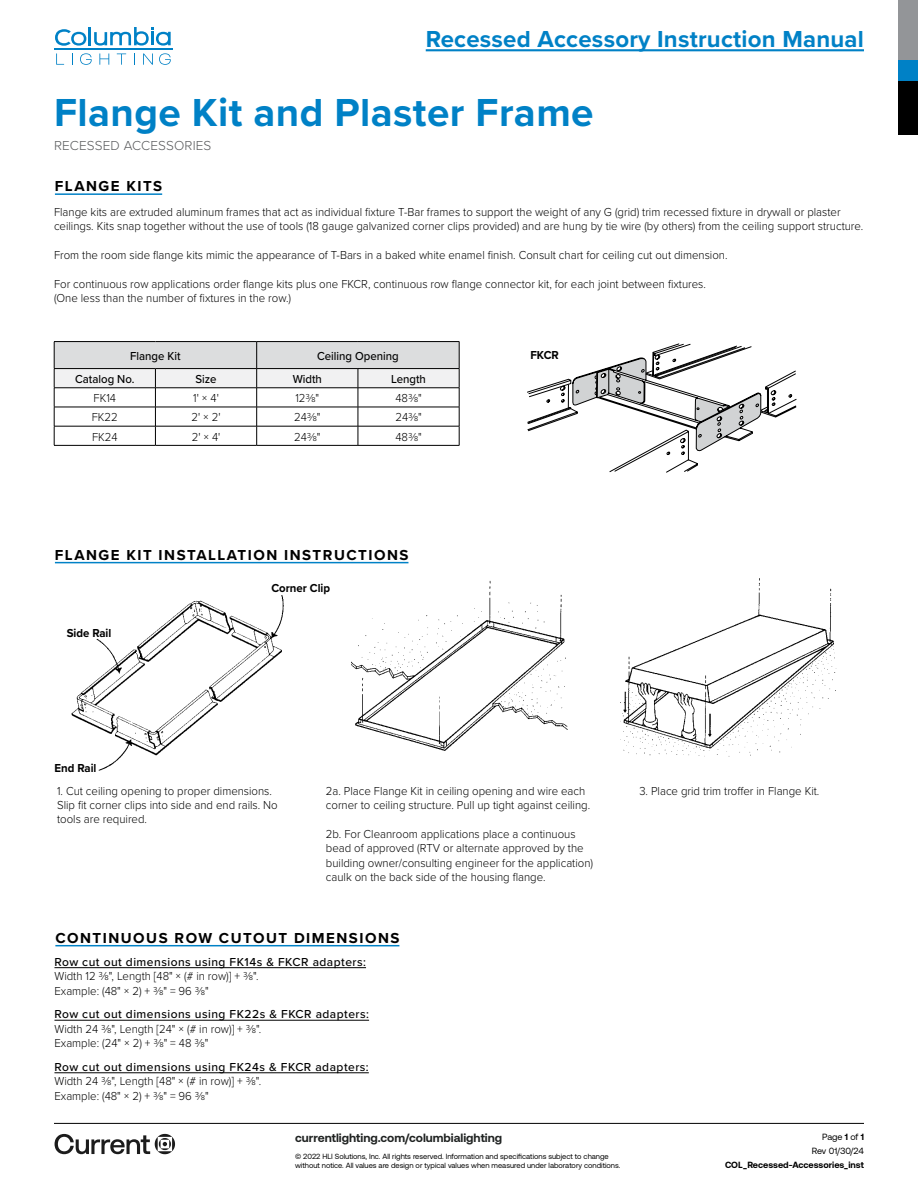
<style>
.page{position:relative;width:918px;height:1188px;background:#fff}
.page>*{position:absolute;margin:0;border:0;box-sizing:border-box;transform-origin:0 0}
.t1{font:700 40.5px "Proxima Nova";letter-spacing:.01em;color:#0081c6}
.t2{font:700 24px "Proxima Nova";letter-spacing:.01em;color:#0081c6}
.t3{font:700 15px "Proxima Nova";letter-spacing:.1em;color:#000}
.t4{font:300 13.5px "Proxima Nova";letter-spacing:.01em;color:#58595b}
.t5{font:300 12px/14.4px "Proxima Nova";color:#000;scale:.95 1}
.t6{font:500 12px "Proxima Nova";letter-spacing:.04em;color:#000}
.t7{font:700 12px "Aeonik";color:#202322}
.t8{font:500 12px "Proxima Nova";color:#000;scale:.95 1}
.t9{font:700 12px "Proxima Nova";color:#000;scale:.95 1}
.t10{font:500 12px "Proxima Nova";letter-spacing:.04em;color:#000;scale:.95 1}
.t11{font:700 9px "Aeonik";color:#000}
.t12{font:9px/14.1px "Aeonik";letter-spacing:-.005em;color:#000;text-align:right}
.t13{font:7.5px/9.8px "Aeonik";color:#000}
.s1{font-weight:700}
</style>
<div class="page">
<div style="left:898px;top:81px;width:20px;height:54px;background:#000"></div>
<div style="left:898px;top:0;width:20px;height:61px;background:#939598"></div>
<div style="left:898px;top:61px;width:20px;height:20px;background:#0081c6"></div>
<hr style="left:426px;top:49px;width:438px;height:2px;background:#0081c6">
<hr style="left:54px;top:1123px;width:810px;height:1px;background:#000">
<svg style="left:55px;top:1134px;width:120px;height:20px"></svg>
<svg style="left:56px;top:53px;width:8px;height:12px"></svg>
<svg style="left:72px;top:53px;width:1px;height:12px"></svg>
<svg style="left:80px;top:53px;width:12px;height:12px"></svg>
<svg style="left:99px;top:53px;width:10px;height:12px"></svg>
<svg style="left:117px;top:53px;width:9px;height:12px"></svg>
<svg style="left:134px;top:53px;width:1px;height:12px"></svg>
<svg style="left:143px;top:53px;width:10px;height:12px"></svg>
<svg style="left:159px;top:53px;width:12px;height:12px"></svg>
<hr style="left:54px;top:49px;width:118px;height:1px;background:#0081c6">
<svg style="left:55px;top:27px;width:116px;height:19px"></svg>
<hr style="left:55px;top:193px;width:107px;height:2px;background:#0081c6">
<hr style="left:55px;top:562px;width:353px;height:1px;background:#0081c6">
<hr style="left:55px;top:945px;width:344px;height:1px;background:#0081c6">
<img style="left:620px;top:578px;width:217px;height:179px">
<img style="left:351px;top:580px;width:216px;height:171px">
<img style="left:71px;top:596px;width:213px;height:175px">
<svg style="left:527px;top:343px;width:270px;height:130px"></svg>
<hr style="left:54px;top:341px;width:101px;height:1px;background:#000">
<hr style="left:155px;top:341px;width:102px;height:1px;background:#000">
<hr style="left:257px;top:341px;width:101px;height:1px;background:#000">
<hr style="left:358px;top:341px;width:101px;height:1px;background:#000">
<svg style="left:54px;top:342px;width:406px;height:103px"></svg>
<hr style="left:54px;top:445px;width:101px;height:1px;background:#000">
<hr style="left:155px;top:445px;width:102px;height:1px;background:#000">
<hr style="left:257px;top:445px;width:101px;height:1px;background:#000">
<hr style="left:358px;top:445px;width:101px;height:1px;background:#000">
<hr style="left:54px;top:967px;width:312px;height:1px;background:#000">
<hr style="left:54px;top:1020px;width:315px;height:1px;background:#000">
<hr style="left:54px;top:1072px;width:315px;height:1px;background:#000">
<h2 class="t2" style="left:426px;top:21px;width:440px">Recessed Accessory Instruction Manual</h2>
<h1 class="t1" style="left:54px;top:83px;width:541px">Flange Kit and Plaster Frame</h1>
<p class="t4" style="left:54px;top:135px;width:159px">RECESSED ACCESSORIES</p>
<p class="t3" style="left:55px;top:175px;width:109px">FLANGE KITS</p>
<p class="t5" style="left:54px;top:204px;width:854px">Flange kits are extruded aluminum frames that act as individual fixture T-Bar frames to support the weight of any G (grid) trim recessed fixture in drywall or plaster ceilings. Kits snap together without the use of tools (18 gauge galvanized corner clips provided) and are hung by tie wire (by others) from the ceiling support structure.</p>
<p class="t5" style="left:54px;top:247px;width:710px">From the room side flange kits mimic the appearance of T-Bars in a baked white enamel finish. Consult chart for ceiling cut out dimension.</p>
<p class="t5" style="left:54px;top:276px;width:688px">For continuous row applications order flange kits plus one FKCR, continuous row flange connector kit, for each joint between fixtures. (One less than the number of fixtures in the row.)</p>
<p class="t8" style="left:130px;top:347px;width:55px">Flange Kit</p>
<p class="t8" style="left:317px;top:347px;width:87px">Ceiling Opening</p>
<p class="t8" style="left:75px;top:370px;width:64px">Catalog No.</p>
<p class="t10" style="left:195px;top:370px;width:24px">Size</p>
<p class="t10" style="left:293px;top:370px;width:32px">Width</p>
<p class="t10" style="left:391px;top:370px;width:38px">Length</p>
<p class="t5" style="left:94px;top:390px;width:25px">FK14</p>
<p class="t5" style="left:193px;top:390px;width:28px">1' × 4'</p>
<p class="t5" style="left:295px;top:390px;width:27px">12⅜"</p>
<p class="t5" style="left:395px;top:390px;width:29px">48⅜"</p>
<p class="t5" style="left:92px;top:409px;width:29px">FK22</p>
<p class="t5" style="left:192px;top:409px;width:32px">2' × 2'</p>
<p class="t5" style="left:294px;top:409px;width:29px">24⅜"</p>
<p class="t5" style="left:395px;top:409px;width:29px">24⅜"</p>
<p class="t5" style="left:92px;top:429px;width:29px">FK24</p>
<p class="t5" style="left:192px;top:429px;width:32px">2' × 4'</p>
<p class="t5" style="left:294px;top:429px;width:29px">24⅜"</p>
<p class="t5" style="left:395px;top:429px;width:29px">48⅜"</p>
<p class="t3" style="left:55px;top:543px;width:355px">FLANGE KIT INSTALLATION INSTRUCTIONS</p>
<p class="t9" style="left:67px;top:624px;width:49px">Side Rail</p>
<p class="t9" style="left:272px;top:579px;width:63px">Corner Clip</p>
<p class="t9" style="left:530px;top:346px;width:31px">FKCR</p>
<p class="t9" style="left:55px;top:759px;width:46px">End Rail</p>
<p class="t5" style="left:57px;top:783px;width:234px">1. Cut ceiling opening to proper dimensions.<br>Slip fit corner clips into side and end rails. No tools are required.</p>
<p class="t5" style="left:326px;top:783px;width:280px">2a. Place Flange Kit in ceiling opening and wire each corner to ceiling structure. Pull up tight against ceiling.</p>
<p class="t5" style="left:326px;top:826px;width:283px">2b. For Cleanroom applications place a continuous bead of approved (RTV or alternate approved by the building owner/consulting engineer for the application) caulk on the back side of the housing flange.</p>
<p class="t3" style="left:55px;top:927px;width:346px">CONTINUOUS ROW CUTOUT DIMENSIONS</p>
<p class="t6" style="left:54px;top:953px;width:313px">Row cut out dimensions using FK14s &amp; FKCR adapters:</p>
<p class="t5" style="left:54px;top:968px;width:216px">Width 12 3/8", Length [48" × (# in row)] + 3/8".<br>Example: (48" × 2) + 3/8" = 96 3/8"</p>
<p class="t6" style="left:54px;top:1005px;width:316px">Row cut out dimensions using FK22s &amp; FKCR adapters:</p>
<p class="t5" style="left:54px;top:1021px;width:219px">Width 24 3/8", Length [24" × (# in row)] + 3/8".<br>Example: (24" × 2) + 3/8" = 48 3/8"</p>
<p class="t6" style="left:54px;top:1058px;width:316px">Row cut out dimensions using FK24s &amp; FKCR adapters:</p>
<p class="t5" style="left:54px;top:1074px;width:219px">Width 24 3/8", Length [48" × (# in row)] + 3/8".<br>Example: (48" × 2) + 3/8" = 96 3/8"</p>
<p class="t7" style="left:295px;top:1131px;width:209px">currentlighting.com/columbialighting</p>
<p class="t13" style="left:295px;top:1151px;width:327px">© 2022 HLI Solutions, Inc. All rights reserved. Information and specifications subject to change without notice. All values are design or typical values when measured under laboratory conditions.</p>
<p class="t5" style="left:639px;top:783px;width:191px">3. Place grid trim troffer in Flange Kit.</p>
<p class="t12" style="left:812px;top:1130px;width:54px">Page <span class="s1">1</span> of <span class="s1">1<br></span>Rev 01/30/24</p>
<p class="t11" style="left:725px;top:1160px;width:140px">COL_Recessed-Accessories_inst</p>
</div>
